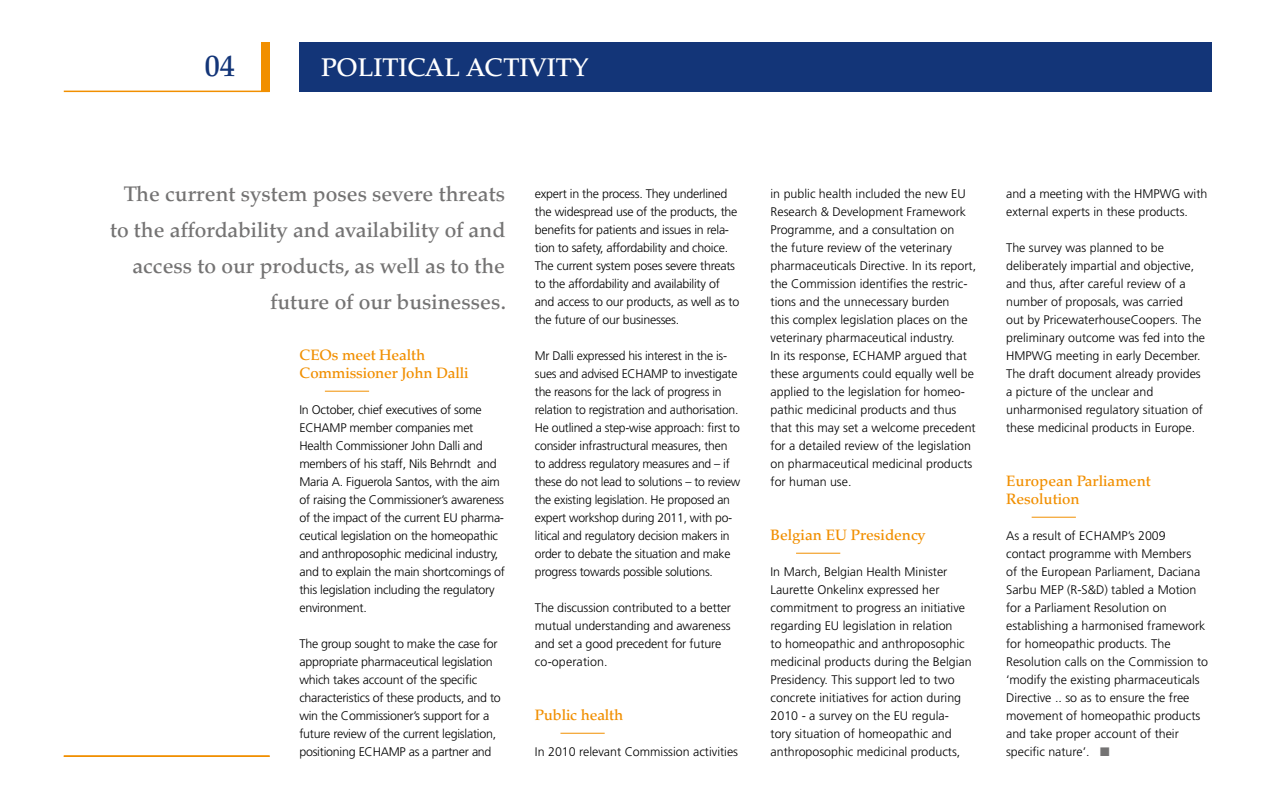
<style>
.page{position:relative;width:1263px;height:808px;background:#fff}
.page>*{position:absolute;margin:0;border:0;box-sizing:border-box;transform-origin:0 0}
.t1{font:500 30px "Palatino LT Std";color:#133578}
.t2{font:500 25.5px "Palatino LT Std";color:#fff}
.t3{font:500 21px/36px "Palatino LT Std";color:#747373;text-align:right}
.t4{font:500 15px/18px "Palatino LT Std";letter-spacing:-.01em;color:#f18f00}
.t5{font:300 12.45px/18px "Frutiger LT";color:#000}
.t6{font:300 12.45px/18px "Frutiger LT";letter-spacing:-.02em;color:#000}
.s1{color:#747373}
</style>
<div class="page">
<hr style="left:64px;top:91px;width:206px;height:1px;background:#f18f00">
<div style="left:299px;top:43px;width:913px;height:49px;background:#133578"></div>
<div style="left:261px;top:43px;width:9px;height:49px;background:#f18f00"></div>
<hr style="left:325px;top:391px;width:44px;height:1px;background:#f18f00">
<hr style="left:560px;top:733px;width:45px;height:1px;background:#f18f00">
<hr style="left:796px;top:553px;width:44px;height:1px;background:#f18f00">
<hr style="left:1032px;top:517px;width:44px;height:1px;background:#f18f00">
<hr style="left:64px;top:755px;width:206px;height:2px;background:#f18f00">
<h1 class="t1" style="left:205px;top:48px;width:31px">04</h1>
<h2 class="t2" style="left:321px;top:52px;width:266px">po litical activity</h2>
<h3 class="t3" style="left:110px;top:176px;width:397px">The current system poses severe threats to the affordability and availability of and access to our products, as well as to the future of our businesses.</h3>
<p class="t4" style="left:299px;top:346px;width:171px">CEOs meet Health<br>Commissioner John Dalli</p>
<p class="t6" style="left:299px;top:401px;width:207px">In October, chief executives of some ECHAMP member companies met Health Commissioner John Dalli and members of his staff, Nils Behrndt and Maria A. Figuerola Santos, with the aim of raising the Commissioner’s awareness of the impact of the current EU pharma&shy;ceutical legislation on the homeopathic and anthroposophic medicinal industry, and to explain the main shortcomings of this legislation including the regulatory environment.</p>
<p class="t6" style="left:299px;top:635px;width:203px">The group sought to make the case for appropriate pharmaceutical legislation which takes account of the specific characteristics of these products, and to win the Commissioner’s support for a future review of the current legislation, positioning ECHAMP as a partner and</p>
<p class="t6" style="left:535px;top:185px;width:206px">expert in the process. They underlined the widespread use of the products, the benefits for patients and issues in rela&shy;tion to safety, affordability and choice.<br>The current system poses severe threats to the affordability and availability of and access to our products, as well as to the future of our businesses.</p>
<p class="t6" style="left:535px;top:347px;width:207px">Mr Dalli expressed his interest in the is&shy;sues and advised ECHAMP to investigate the reasons for the lack of progress in relation to registration and authorisation.<br>He outlined a step-wise approach: first to consider infrastructural measures, then to address regulatory measures and – if these do not lead to solutions – to review the existing legislation. He proposed an expert workshop during 2011, with po&shy;litical and regulatory decision makers in order to debate the situation and make progress towards possible solutions.</p>
<p class="t5" style="left:535px;top:599px;width:198px">The discussion contributed to a better mutual understanding and awareness and set a good precedent for future co-operation.</p>
<p class="t4" style="left:535px;top:706px;width:90px">Public health</p>
<p class="t5" style="left:535px;top:743px;width:205px">In 2010 relevant Commission activities</p>
<p class="t5" style="left:770px;top:185px;width:207px">in public health included the new EU Research &amp; Development Framework Programme, and a consultation on<br>the future review of the veterinary pharmaceuticals Directive. In its report, the Commission identifies the restric&shy;tions and the unnecessary burden<br>this complex legislation places on the veterinary pharmaceutical industry.<br>In its response, ECHAMP argued that these arguments could equally well be applied to the legislation for homeo&shy;pathic medicinal products and thus that this may set a welcome precedent for a detailed review of the legislation on pharmaceutical medicinal products for human use.</p>
<p class="t4" style="left:770px;top:526px;width:157px">Belgian EU Presidency</p>
<p class="t5" style="left:770px;top:563px;width:203px">In March, Belgian Health Minister Laurette Onkelinx expressed her commitment to progress an initiative regarding EU legislation in relation<br>to homeopathic and anthroposophic medicinal products during the Belgian Presidency. This support led to two concrete initiatives for action during 2010 - a survey on the EU regula&shy;tory situation of homeopathic and anthroposophic medicinal products,</p>
<p class="t5" style="left:1006px;top:185px;width:203px">and a meeting with the HMPWG with external experts in these products.</p>
<p class="t5" style="left:1006px;top:239px;width:200px">The survey was planned to be deliberately impartial and objective, and thus, after careful review of a number of proposals, was carried<br>out by PricewaterhouseCoopers. The preliminary outcome was fed into the HMPWG meeting in early December.<br>The draft document already provides a picture of the unclear and unharmonised regulatory situation of these medicinal products in Europe.</p>
<p class="t4" style="left:1006px;top:472px;width:146px">European Parliament<br>Resolution</p>
<p class="t5" style="left:1006px;top:527px;width:204px">As a result of ECHAMP’s 2009 contact programme with Members<br>of the European Parliament, Daciana<br>Sarbu MEP (R-S&amp;D) tabled a Motion for a Parliament Resolution on establishing a harmonised framework for homeopathic products. The<br>Resolution calls on the Commission to ‘modify the existing pharmaceuticals<br>Directive .. so as to ensure the free movement of homeopathic products and take proper account of their specific nature’. <span class="s1">■</span></p>
</div>
